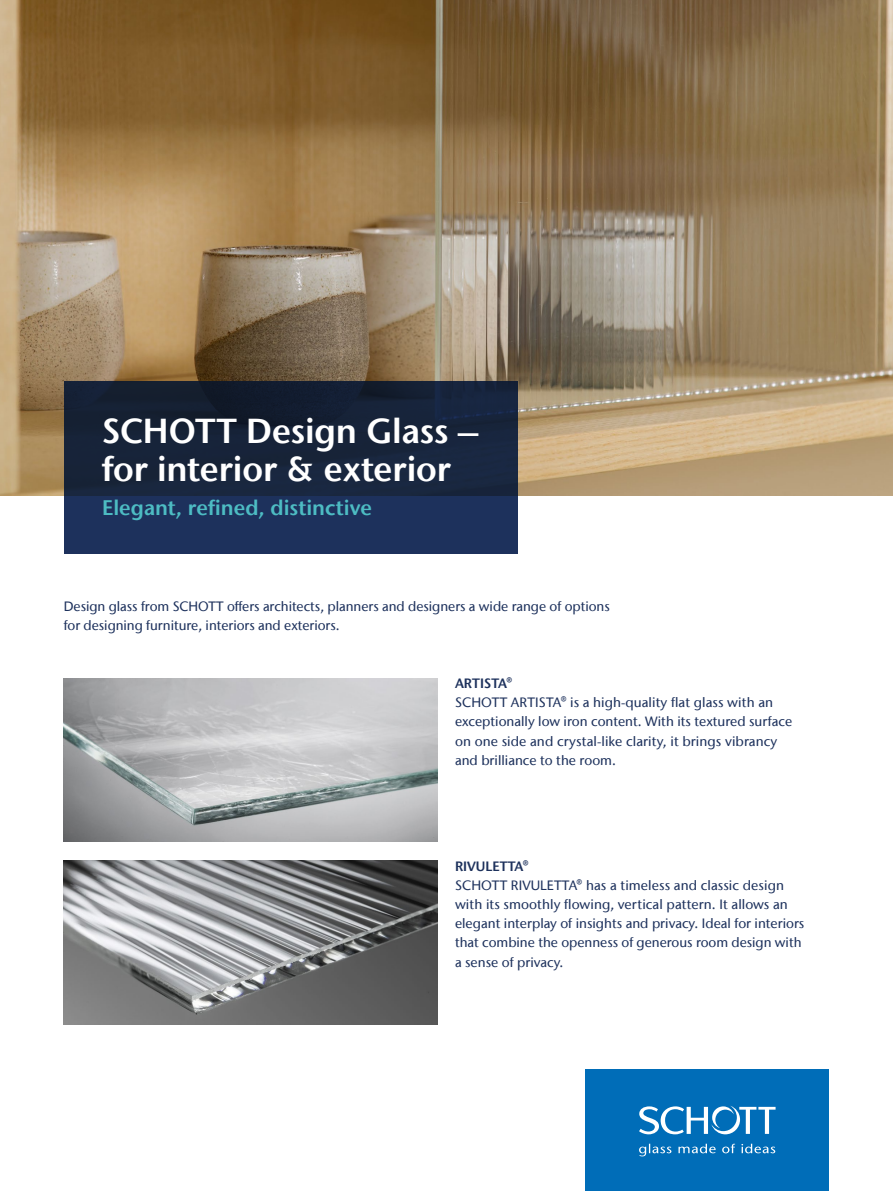
<style>
.page{position:relative;width:893px;height:1191px;background:#fff}
.page>*{position:absolute;margin:0;border:0;box-sizing:border-box;transform-origin:0 0}
.t1{font:600 34.5px/37.5px "Stone Sans IIITC Com";letter-spacing:-.005em;color:#fff}
.t2{font:600 21px "Stone Sans IIITC Com";color:#4dbcc3}
.t3{font:500 13.5px/19.2px "Stone Sans IIITC Com";color:#1d315c}
.t4{font:600 13.5px "Stone Sans IIITC Com";color:#1d315c}
</style>
<div class="page">
<div style="left:585px;top:1069px;width:244px;height:122px;background:#006db8"></div>
<svg style="left:639px;top:1105px;width:137px;height:51px"></svg>
<img style="left:0;top:0;width:893px;height:496px">
<img style="left:64px;top:861px;width:374px;height:163px">
<img style="left:64px;top:678px;width:374px;height:163px">
<svg style="left:64px;top:381px;width:453px;height:172px;background:#182744"></svg>
<h1 class="t1" style="left:102px;top:412px;width:378px">SCHOTT Design Glass – for interior &amp; exterior</h1>
<h2 class="t2" style="left:102px;top:494px;width:271px">Elegant, refined, distinctive</h2>
<p class="t3" style="left:64px;top:596px;width:547px">Design glass from SCHOTT offers architects, planners and designers a wide range of options for designing furniture, interiors and exteriors.</p>
<p class="t4" style="left:455px;top:674px;width:59px">ARTISTA®</p>
<p class="t3" style="left:455px;top:692px;width:339px">SCHOTT ARTISTA® is a high-quality flat glass with an exceptionally low iron content. With its textured surface on one side and crystal-like clarity, it brings vibrancy and brilliance to the room.</p>
<p class="t4" style="left:455px;top:857px;width:75px">RIVULETTA®</p>
<p class="t3" style="left:455px;top:875px;width:351px">SCHOTT RIVULETTA® has a timeless and classic design with its smoothly flowing, vertical pattern. It allows an elegant interplay of insights and privacy. Ideal for interiors that combine the openness of generous room design with a sense of privacy.</p>
</div>
